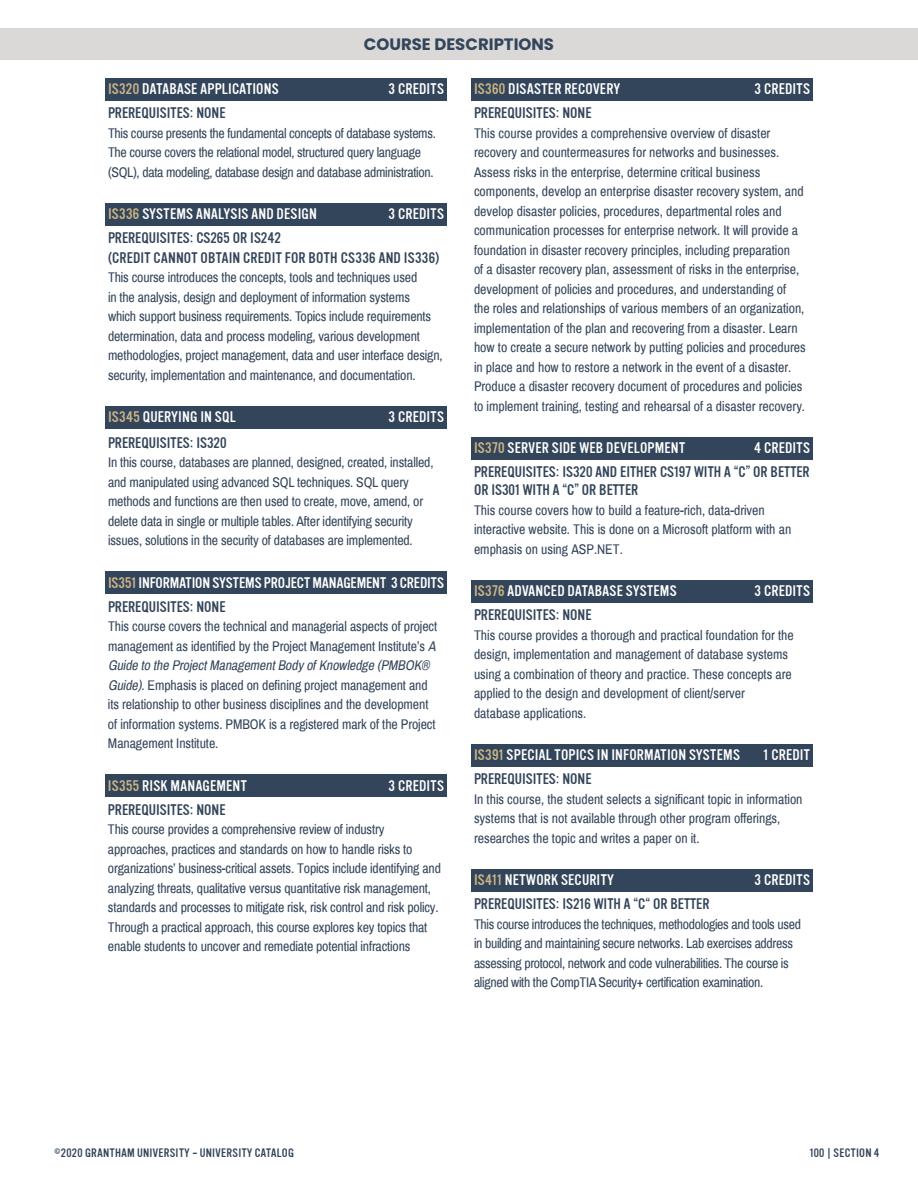
<style>
.page{position:relative;width:918px;height:1188px;background:#fff}
.page>*{position:absolute;margin:0;border:0;box-sizing:border-box;transform-origin:0 0}
.t1{font:700 16.5px "Poppins";color:#33455a}
.t2{font:15px/19.5px "Pragati Narrow";letter-spacing:-.005em;color:#33455a}
.t3{font:15px/24px "Vinyl";letter-spacing:.01em;color:#fff}
.t4{font:15px/19.5px "Vinyl";color:#33455a}
.t5{font:12px "Vinyl";letter-spacing:.03em;color:#33455a}
.s1{color:#cdb587}
.s2{color:#33455a}
.s3{font-style:italic}
</style>
<div class="page">
<div style="left:0;top:28px;width:918px;height:32px;background:#dbd8d8"></div>
<div style="left:105px;top:78px;width:342px;height:23px;background:#33455a"></div>
<div style="left:105px;top:203px;width:342px;height:23px;background:#33455a"></div>
<div style="left:105px;top:406px;width:342px;height:23px;background:#33455a"></div>
<div style="left:105px;top:571px;width:342px;height:23px;background:#33455a"></div>
<div style="left:105px;top:774px;width:342px;height:23px;background:#33455a"></div>
<div style="left:471px;top:78px;width:342px;height:23px;background:#33455a"></div>
<div style="left:471px;top:437px;width:342px;height:23px;background:#33455a"></div>
<div style="left:471px;top:580px;width:342px;height:23px;background:#33455a"></div>
<div style="left:471px;top:744px;width:342px;height:23px;background:#33455a"></div>
<div style="left:471px;top:869px;width:342px;height:23px;background:#33455a"></div>
<p class="t1" style="left:364px;top:35px;width:192px">COURSE DESCRIPTIONS</p>
<p class="t3" style="left:108px;top:77px;width:172px"><span class="s1">IS320</span> DATABASE APPLICATIONS</p>
<p class="t3" style="left:389px;top:77px;width:57px">3 CREDITS</p>
<p class="t4" style="left:108px;top:104px;width:119px">PREREQUISITES: NONE</p>
<p class="t2" style="left:108px;top:123px;width:329px">This course presents the fundamental concepts of database systems.<br>The course covers the relational model, structured query language (SQL), data modeling, database design and database administration.</p>
<p class="t3" style="left:108px;top:202px;width:210px"><span class="s1">IS336</span> SYSTEMS ANALYSIS AND DESIGN</p>
<p class="t3" style="left:389px;top:202px;width:57px">3 CREDITS</p>
<p class="t4" style="left:108px;top:229px;width:333px">PREREQUISITES: CS265 OR IS242<br>(CREDIT CANNOT OBTAIN CREDIT FOR BOTH CS336 AND IS336)</p>
<p class="t2" style="left:108px;top:267px;width:336px">This course introduces the concepts, tools and techniques used<br>in the analysis, design and deployment of information systems<br>which support business requirements. Topics include requirements determination, data and process modeling, various development methodologies, project management, data and user interface design, security, implementation and maintenance, and documentation.</p>
<p class="t3" style="left:108px;top:405px;width:129px"><span class="s1">IS345</span> QUERYING IN SQL</p>
<p class="t3" style="left:389px;top:405px;width:57px">3 CREDITS</p>
<p class="t4" style="left:108px;top:433px;width:120px">PREREQUISITES: IS320</p>
<p class="t2" style="left:108px;top:452px;width:327px">In this course, databases are planned, designed, created, installed, and manipulated using advanced SQL techniques. SQL query methods and functions are then used to create, move, amend, or delete data in single or multiple tables. After identifying security issues, solutions in the security of databases are implemented.</p>
<p class="t3" style="left:108px;top:571px;width:337px"><span class="s1">IS351</span> INFORMATION SYSTEMS PROJECT MANAGEMENT 3 CREDITS<br><span class="s2">PREREQUISITES: NONE</span></p>
<p class="t2" style="left:108px;top:616px;width:334px">This course covers the technical and managerial aspects of project management as identified by the Project Management Institute’s <span class="s3">A GuidetotheProjectManagementBodyofKnowledge(PMBOK® Guide)</span>. Emphasis is placed on defining project management and its relationship to other business disciplines and the development of information systems. PMBOK is a registered mark of the Project Management Institute.</p>
<p class="t3" style="left:108px;top:774px;width:140px"><span class="s1">IS355</span> RISK MANAGEMENT</p>
<p class="t3" style="left:389px;top:774px;width:57px">3 CREDITS</p>
<p class="t4" style="left:108px;top:800px;width:119px">PREREQUISITES: NONE</p>
<p class="t2" style="left:108px;top:819px;width:335px">This course provides a comprehensive review of industry approaches, practices and standards on how to handle risks to organizations’ business-critical assets. Topics include identifying and analyzing threats, qualitative versus quantitative risk management, standards and processes to mitigate risk, risk control and risk policy.<br>Through a practical approach, this course explores key topics that enable students to uncover and remediate potential infractions</p>
<p class="t3" style="left:474px;top:77px;width:148px"><span class="s1">IS360</span> DISASTER RECOVERY</p>
<p class="t3" style="left:755px;top:77px;width:57px">3 CREDITS</p>
<p class="t4" style="left:474px;top:104px;width:119px">PREREQUISITES: NONE</p>
<p class="t2" style="left:474px;top:123px;width:333px">This course provides a comprehensive overview of disaster recovery and countermeasures for networks and businesses.<br>Assess risks in the enterprise, determine critical business components, develop an enterprise disaster recovery system, and develop disaster policies, procedures, departmental roles and communication processes for enterprise network. It will provide a foundation in disaster recovery principles, including preparation<br>of a disaster recovery plan, assessment of risks in the enterprise, development of policies and procedures, and understanding of the roles and relationships of various members of an organization, implementation of the plan and recovering from a disaster. Learn how to create a secure network by putting policies and procedures in place and how to restore a network in the event of a disaster.<br>Produce a disaster recovery document of procedures and policies to implement training, testing and rehearsal of a disaster recovery.</p>
<p class="t3" style="left:474px;top:436px;width:213px"><span class="s1">IS370</span> SERVER SIDE WEB DEVELOPMENT</p>
<p class="t3" style="left:754px;top:436px;width:57px">4 CREDITS</p>
<p class="t4" style="left:474px;top:463px;width:337px;line-height:18px">PREREQUISITES: IS320 AND EITHER CS197 WITH A “C” OR BETTER<br>OR IS301 WITH A “C” OR BETTER</p>
<p class="t2" style="left:474px;top:500px;width:319px">This course covers how to build a feature-rich, data-driven interactive website. This is done on a Microsoft platform with an emphasis on using ASP.NET.</p>
<p class="t3" style="left:474px;top:579px;width:204px"><span class="s1">IS376</span> ADVANCED DATABASE SYSTEMS</p>
<p class="t3" style="left:755px;top:579px;width:57px">3 CREDITS</p>
<p class="t4" style="left:474px;top:606px;width:119px">PREREQUISITES: NONE</p>
<p class="t2" style="left:474px;top:625px;width:321px">This course provides a thorough and practical foundation for the design, implementation and management of database systems using a combination of theory and practice. These concepts are applied to the design and development of client/server database applications.</p>
<p class="t3" style="left:474px;top:743px;width:267px"><span class="s1">IS391</span> SPECIAL TOPICS IN INFORMATION SYSTEMS</p>
<p class="t3" style="left:764px;top:743px;width:48px">1 CREDIT</p>
<p class="t4" style="left:474px;top:770px;width:119px">PREREQUISITES: NONE</p>
<p class="t2" style="left:474px;top:789px;width:330px">In this course, the student selects a significant topic in information systems that is not available through other program offerings, researches the topic and writes a paper on it.</p>
<p class="t3" style="left:474px;top:868px;width:141px"><span class="s1">IS411</span> NETWORK SECURITY</p>
<p class="t3" style="left:755px;top:868px;width:57px">3 CREDITS</p>
<p class="t4" style="left:474px;top:895px;width:237px">PREREQUISITES: IS216 WITH A “C“ OR BETTER</p>
<p class="t2" style="left:474px;top:914px;width:328px">This course introduces the techniques, methodologies and tools used in building and maintaining secure networks. Lab exercises address assessing protocol, network and code vulnerabilities. The course is aligned with the CompTIA Security+ certification examination.</p>
<p class="t5" style="left:54px;top:1146px;width:242px">©2020 GRANTHAM UNIVERSITY – UNIVERSITY CATALOG</p>
<p class="t5" style="left:810px;top:1146px;width:71px">100 | SECTION 4</p>
</div>
